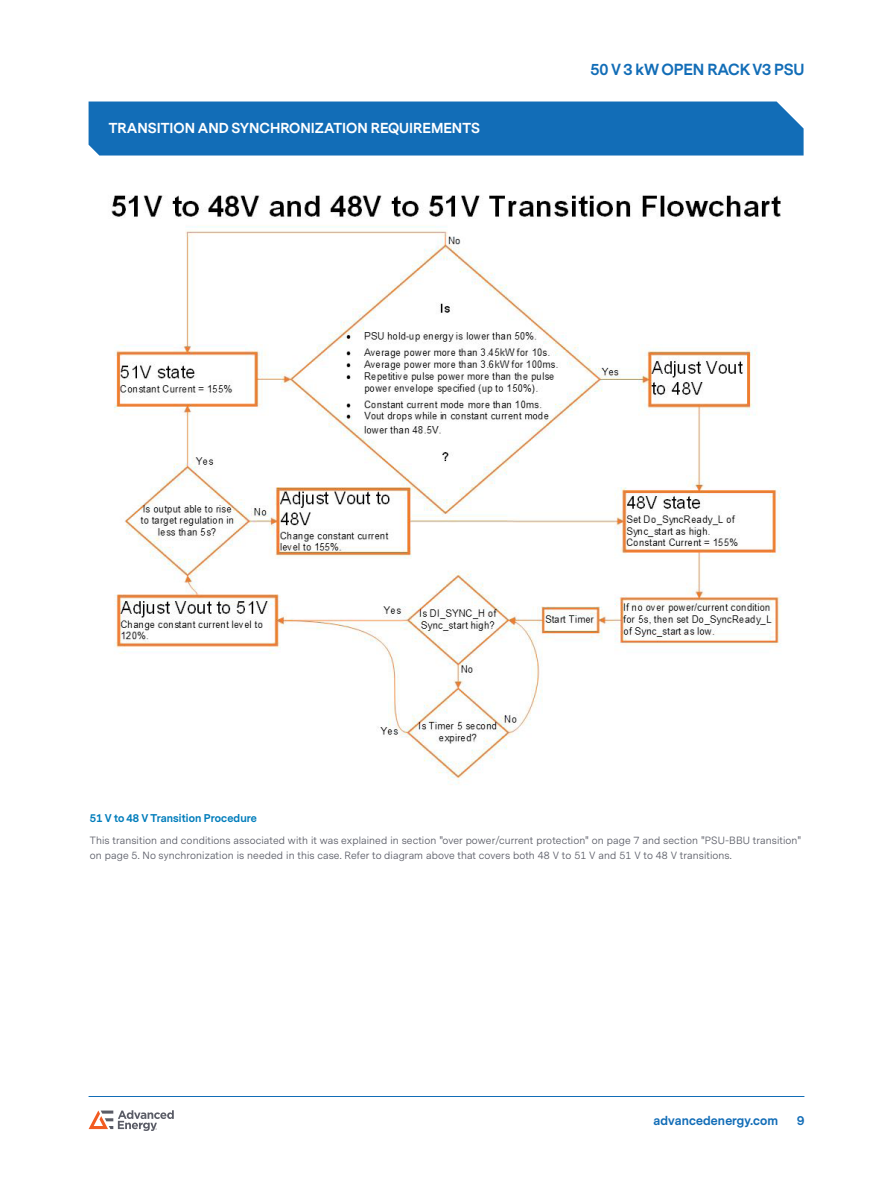
<style>
.page{position:relative;width:893px;height:1188px;background:#fff}
.page>*{position:absolute;margin:0;border:0;box-sizing:border-box;transform-origin:0 0}
.t1{font:700 15px "Messina Sans";letter-spacing:-.01em;color:#126db7}
.Heading_1{font:700 13.5px "Messina Sans";color:#fff}
.t2{font:700 12px "Messina Sans";letter-spacing:.01em;color:#126db7}
.table_text{font:10.5px/15px "Messina Sans";letter-spacing:.01em;color:#5a5c66}
.table_text-2{font:700 10.5px "Messina Sans";letter-spacing:.01em;color:#007dbb}
</style>
<div class="page">
<hr style="left:89px;top:1096px;width:715px;height:1px;background:#126db7">
<svg style="left:89px;top:1110px;width:85px;height:21px"></svg>
<div style="left:89px;top:102px;width:715px;height:54px;background:#126db7"></div>
<img style="left:111px;top:195px;width:670px;height:590px">
<p class="Heading_1" style="left:109px;top:119px;width:373px">TRANSITION AND SYNCHRONIZATION REQUIREMENTS</p>
<h1 class="t1" style="left:590px;top:59px;width:216px">50 V 3 kW OPEN RACK V3 PSU</h1>
<p class="table_text-2" style="left:90px;top:811px;width:168px">51 V to 48 V Transition Procedure</p>
<p class="table_text" style="left:90px;top:833px;width:713px">This transition and conditions associated with it was explained in section "over power/current protection" on page 7 and section "PSU-BBU transition" on page 5. No synchronization is needed in this case. Refer to diagram above that covers both 48 V to 51 V and 51 V to 48 V transitions.</p>
<p class="t2" style="left:653px;top:1113px;width:126px">advancedenergy.com</p>
<p class="t2" style="left:797px;top:1113px;width:9px">9</p>
</div>
